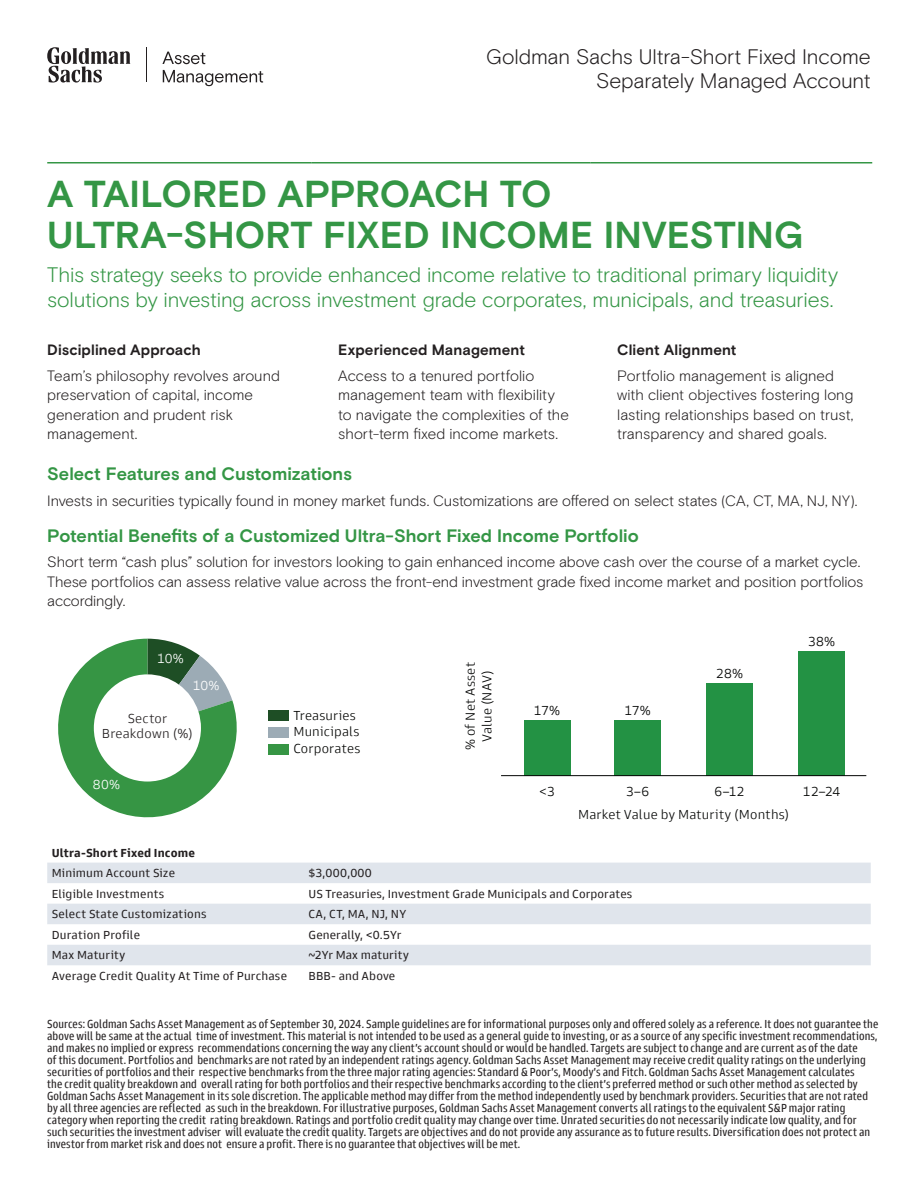
<style>
.page{position:relative;width:918px;height:1188px;background:#fff}
.page>*{position:absolute;margin:0;border:0;box-sizing:border-box;transform-origin:0 0}
.t1{font:700 37.5px/40.5px "Basis Grotesque Pro";color:#349645}
.t2{font:300 21px/25.5px "Basis Grotesque Pro";letter-spacing:-.01em;color:#349645}
.t3{font:300 21px/24px "Basis Grotesque Pro";letter-spacing:-.01em;color:#231f20;text-align:right}
.t4{font:700 18px "Basis Grotesque Pro";color:#349645}
.t5{font:300 15px/19.5px "Basis Grotesque Pro";letter-spacing:-.005em;color:#231f20}
.t6{font:700 15px "Basis Grotesque Pro";letter-spacing:.01em;color:#231f20}
.t7{font:300 13.5px/16.8px "Goldman Sans";letter-spacing:.015em;color:#040504;text-align:center}
.t8{font:300 13.5px/16.8px "Goldman Sans";letter-spacing:.015em;color:#040503}
.t9{font:300 13.5px/15.1px "Goldman Sans";letter-spacing:.015em;color:#231f20;text-align:center}
.t10{font:300 13.5px "Goldman Sans";color:#fff}
.t11{font:12px/12px "Goldman Sans Condensed";letter-spacing:.01em;color:#231f20}
.t12{font:12px "Goldman Sans";letter-spacing:.015em;color:#231f20}
.t13{font:700 12px "Goldman Sans";letter-spacing:.015em;color:#231f20}
</style>
<div class="page">
<svg style="left:47px;top:47px;width:83px;height:36px"></svg>
<svg style="left:162px;top:52px;width:43px;height:12px"></svg>
<svg style="left:163px;top:70px;width:100px;height:16px"></svg>
<hr style="left:146px;top:47px;width:1px;height:35px;background:#231f20">
<hr style="left:47px;top:162px;width:264px;height:2px;background:#349645">
<hr style="left:311px;top:162px;width:279px;height:2px;background:#349645">
<hr style="left:590px;top:162px;width:282px;height:2px;background:#349645">
<svg style="left:58px;top:639px;width:179px;height:179px"></svg>
<div style="left:268px;top:711px;width:20px;height:10px;background:#1e4e25"></div>
<div style="left:268px;top:727px;width:20px;height:11px;background:#9cabb5"></div>
<div style="left:268px;top:744px;width:20px;height:10px;background:#369544"></div>
<div style="left:799px;top:651px;width:46px;height:125px;background:#239244"></div>
<div style="left:707px;top:683px;width:46px;height:93px;background:#239244"></div>
<div style="left:615px;top:720px;width:46px;height:56px;background:#239244"></div>
<div style="left:524px;top:720px;width:46px;height:56px;background:#239244"></div>
<hr style="left:501px;top:775px;width:365px;height:1px;background:#040504">
<svg style="left:47px;top:863px;width:824px;height:102px;fill:#e0e5ec"></svg>
<h2 class="t3" style="left:486px;top:45px;width:386px">Goldman Sachs Ultra-Short Fixed Income<br>Separately Managed Account</h2>
<h1 class="t1" style="left:47px;top:175px;width:758px">A TAILORED APPROACH TO<br>ULTRA-SHORT FIXED INCOME INVESTING</h1>
<h2 class="t2" style="left:47px;top:262px;width:792px">This strategy seeks to provide enhanced income relative to traditional primary liquidity solutions by investing across investment grade corporates, municipals, and treasuries.</h2>
<p class="t6" style="left:47px;top:341px;width:155px">Disciplined Approach</p>
<p class="t5" style="left:47px;top:366px;width:234px">Team’s philosophy revolves around preservation of capital, income generation and prudent risk management.</p>
<p class="t6" style="left:617px;top:341px;width:121px">Client Alignment</p>
<p class="t5" style="left:617px;top:366px;width:238px">Portfolio management is aligned with client objectives fostering long lasting relationships based on trust, transparency and shared goals.</p>
<p class="t6" style="left:338px;top:341px;width:188px">Experienced Management</p>
<p class="t5" style="left:338px;top:366px;width:232px">Access to a tenured portfolio management team with flexibility to navigate the complexities of the short-term fixed income markets.</p>
<h3 class="t4" style="left:47px;top:463px;width:306px">Select Features and Customizations</h3>
<p class="t5" style="left:47px;top:491px;width:812px">Invests in securities typically found in money market funds. Customizations are offered on select states (CA, CT, MA, NJ, NY).</p>
<h3 class="t4" style="left:47px;top:525px;width:593px">Potential Benefits of a Customized Ultra-Short Fixed Income Portfolio</h3>
<p class="t5" style="left:47px;top:552px;width:818px">Short term “cash plus” solution for investors looking to gain enhanced income above cash over the course of a market cycle.<br>These portfolios can assess relative value across the front-end investment grade fixed income market and position portfolios accordingly.</p>
<p class="t10" style="left:157px;top:650px;width:28px">10%</p>
<p class="t7" style="left:462px;top:750px;width:90px;rotate:-90deg">% of Net Asset<br>Value (NAV)</p>
<p class="t10" style="left:193px;top:677px;width:28px">10%</p>
<p class="t9" style="left:102px;top:711px;width:93px">Sector<br>Breakdown (%)</p>
<p class="t8" style="left:293px;top:707px;width:68px">Treasuries<br>Municipals<br>Corporates</p>
<p class="t7" style="left:534px;top:702px;width:28px">17%</p>
<p class="t7" style="left:624px;top:702px;width:28px">17%</p>
<p class="t7" style="left:716px;top:665px;width:29px">28%</p>
<p class="t7" style="left:808px;top:633px;width:29px">38%</p>
<p class="t10" style="left:93px;top:777px;width:29px">80%</p>
<p class="t7" style="left:539px;top:783px;width:17px">&lt;3</p>
<p class="t7" style="left:626px;top:783px;width:25px">3–6</p>
<p class="t7" style="left:715px;top:783px;width:32px">6–12</p>
<p class="t7" style="left:803px;top:783px;width:39px">12–24</p>
<p class="t7" style="left:578px;top:806px;width:213px">Market Value by Maturity (Months)</p>
<p class="t13" style="left:52px;top:845px;width:145px">Ultra-Short Fixed Income</p>
<p class="t12" style="left:52px;top:866px;width:125px">Minimum Account Size</p>
<p class="t12" style="left:309px;top:866px;width:65px">$3,000,000</p>
<p class="t12" style="left:52px;top:886px;width:114px">Eligible Investments</p>
<p class="t12" style="left:309px;top:886px;width:325px">US Treasuries, Investment Grade Municipals and Corporates</p>
<p class="t12" style="left:52px;top:907px;width:156px">Select State Customizations</p>
<p class="t12" style="left:309px;top:907px;width:99px">CA, CT, MA, NJ, NY</p>
<p class="t12" style="left:52px;top:927px;width:90px">Duration Profile</p>
<p class="t12" style="left:309px;top:927px;width:95px">Generally, &lt;0.5Yr</p>
<p class="t12" style="left:52px;top:948px;width:75px">Max Maturity</p>
<p class="t12" style="left:309px;top:948px;width:102px">~2Yr Max maturity</p>
<p class="t12" style="left:52px;top:968px;width:237px">Average Credit Quality At Time of Purchase</p>
<p class="t12" style="left:309px;top:968px;width:88px">BBB- and Above</p>
<p class="t11" style="left:47px;top:1017px;width:833px">Sources: Goldman Sachs Asset Management as of September 30, 2024. Sample guidelines are for informational purposes only and offered solely as a reference. It does not guarantee the above will be same at the actual time of investment. This material is not intended to be used as a general guide to investing, or as a source of any specific investment recommendations, and makes no implied or express recommendations concerning the way any client’s account should or would be handled. Targets are subject to change and are current as of the date<br>of this document. Portfolios and benchmarks are not rated by an independent ratings agency. Goldman Sachs Asset Management may receive credit quality ratings on the underlying securities of portfolios and their respective benchmarks from the three major rating agencies: Standard &amp; Poor’s, Moody’s and Fitch. Goldman Sachs Asset Management calculates<br>the credit quality breakdown and overall rating for both portfolios and their respective benchmarks according to the client’s preferred method or such other method as selected by Goldman Sachs Asset Management in its sole discretion. The applicable method may differ from the method independently used by benchmark providers. Securities that are not rated by all three agencies are reflected as such in the breakdown. For illustrative purposes, Goldman Sachs Asset Management converts all ratings to the equivalent S&amp;P major rating category when reporting the credit rating breakdown. Ratings and portfolio credit quality may change over time. Unrated securities do not necessarily indicate low quality, and for such securities the investment adviser will evaluate the credit quality. Targets are objectives and do not provide any assurance as to future results. Diversification does not protect an investor from market risk and does not ensure a profit. There is no guarantee that objectives will be met.</p>
</div>
